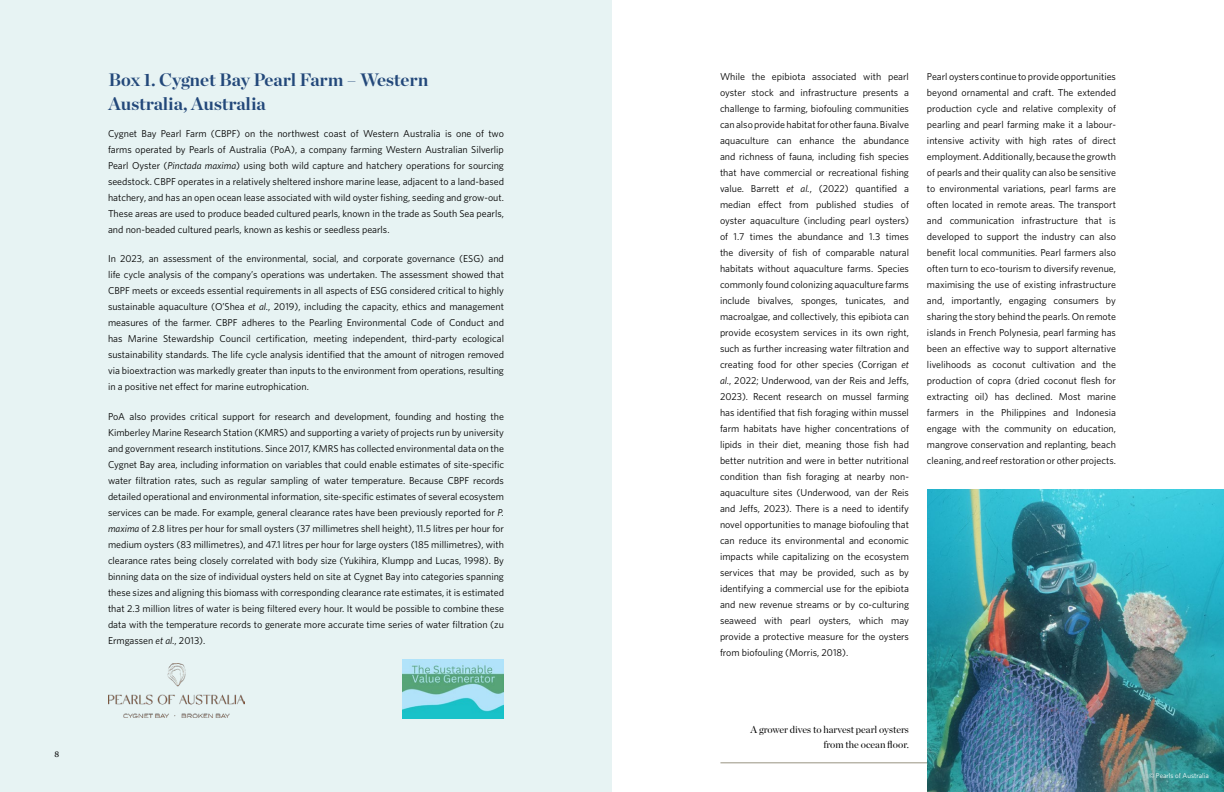
<style>
.page{position:relative;width:1224px;height:792px;background:#fff}
.page>*{position:absolute;margin:0;border:0;box-sizing:border-box;transform-origin:0 0}
.t1{font:700 18px/24px "Chronicle Display";color:#23487a}
.t2{font:10px/16px "Whitney";color:#000;text-align:justify}
.t3{font:10px/15px "Chronicle Display";color:#000;text-align:right}
.t4{font:8px "Georgia";color:#000}
.t5{font:7px "Whitney";color:#fff}
.s1{font-style:italic}
</style>
<div class="page">
<hr style="left:720px;top:763px;width:283px;height:1px;background:#989482">
<div style="left:0;top:0;width:612px;height:792px;background:#e7f3f3"></div>
<img style="left:108px;top:663px;width:137px;height:55px">
<img style="left:402px;top:659px;width:102px;height:60px">
<img style="left:927px;top:490px;width:297px;height:302px">
<p class="t4" style="left:54px;top:748px;width:6px">8</p>
<h1 class="t1" style="left:108px;top:66px;width:321px">Box 1. Cygnet Bay Pearl Farm – Western<br>Australia, Australia</h1>
<p class="t2" style="left:108px;top:125px;width:398px">Cygnet Bay Pearl Farm (CBPF) on the northwest coast of Western Australia is one of two farms operated by Pearls of Australia (PoA), a company farming Western Australian Silverlip Pearl Oyster (<span class="s1">Pinctada maxima</span>) using both wild capture and hatchery operations for sourcing seedstock. CBPF operates in a relatively sheltered inshore marine lease, adjacent to a land-based hatchery, and has an open ocean lease associated with wild oyster fishing, seeding and grow-out.<br>These areas are used to produce beaded cultured pearls, known in the trade as South Sea pearls, and non-beaded cultured pearls, known as keshis or seedless pearls.</p>
<p class="t2" style="left:108px;top:251px;width:398px">In 2023, an assessment of the environmental, social, and corporate governance (ESG) and life cycle analysis of the company’s operations was undertaken. The assessment showed that CBPF meets or exceeds essential requirements in all aspects of ESG considered critical to highly sustainable aquaculture (O’Shea <span class="s1">et al.</span>, 2019), including the capacity, ethics and management measures of the farmer. CBPF adheres to the Pearling Environmental Code of Conduct and has Marine Stewardship Council certification, meeting independent, third-party ecological sustainability standards. The life cycle analysis identified that the amount of nitrogen removed via bioextraction was markedly greater than inputs to the environment from operations, resulting in a positive net effect for marine eutrophication.</p>
<p class="t2" style="left:108px;top:408px;width:398px">PoA also provides critical support for research and development, founding and hosting the Kimberley Marine Research Station (KMRS) and supporting a variety of projects run by university and government research institutions. Since 2017, KMRS has collected environmental data on the Cygnet Bay area, including information on variables that could enable estimates of site-specific water filtration rates, such as regular sampling of water temperature. Because CBPF records detailed operational and environmental information, site-specific estimates of several ecosystem services can be made. For example, general clearance rates have been previously reported for <span class="s1">P. maxima</span> of 2.8 litres per hour for small oysters (37 millimetres shell height), 11.5 litres per hour for medium oysters (83 millimetres), and 47.1 litres per hour for large oysters (185 millimetres), with clearance rates being closely correlated with body size (Yukihira, Klumpp and Lucas, 1998). By binning data on the size of individual oysters held on site at Cygnet Bay into categories spanning these sizes and aligning this biomass with corresponding clearance rate estimates, it is estimated that 2.3 million litres of water is being filtered every hour. It would be possible to combine these data with the temperature records to generate more accurate time series of water filtration (zu Ermgassen <span class="s1">et al.</span>, 2013).</p>
<p class="t2" style="left:720px;top:68px;width:191px">While the epibiota associated with pearl oyster stock and infrastructure presents a challenge to farming, biofouling communities can also provide habitat for other fauna. Bivalve aquaculture can enhance the abundance and richness of fauna, including fish species that have commercial or recreational fishing value. Barrett <span class="s1">et al.</span>, (2022) quantified a median effect from published studies of oyster aquaculture (including pearl oysters) of 1.7 times the abundance and 1.3 times the diversity of fish of comparable natural habitats without aquaculture farms. Species commonly found colonizing aquaculture farms include bivalves, sponges, tunicates, and macroalgae, and collectively, this epibiota can provide ecosystem services in its own right, such as further increasing water filtration and creating food for other species (Corrigan <span class="s1">et al.</span>, 2022; Underwood, van der Reis and Jeffs, 2023). Recent research on mussel farming has identified that fish foraging within mussel farm habitats have higher concentrations of lipids in their diet, meaning those fish had better nutrition and were in better nutritional condition than fish foraging at nearby non&shy;aquaculture sites (Underwood, van der Reis and Jeffs, 2023). There is a need to identify novel opportunities to manage biofouling that can reduce its environmental and economic impacts while capitalizing on the ecosystem services that may be provided, such as by identifying a commercial use for the epibiota and new revenue streams or by co-culturing seaweed with pearl oysters, which may provide a protective measure for the oysters from biofouling (Morris, 2018).</p>
<p class="t2" style="left:927px;top:68px;width:191px">Pearl oysters continue to provide opportunities beyond ornamental and craft. The extended production cycle and relative complexity of pearling and pearl farming make it a labour&shy;intensive activity with high rates of direct employment. Additionally, because the growth of pearls and their quality can also be sensitive to environmental variations, pearl farms are often located in remote areas. The transport and communication infrastructure that is developed to support the industry can also benefit local communities. Pearl farmers also often turn to eco-tourism to diversify revenue, maximising the use of existing infrastructure and, importantly, engaging consumers by sharing the story behind the pearls. On remote islands in French Polynesia, pearl farming has been an effective way to support alternative livelihoods as coconut cultivation and the production of copra (dried coconut flesh for extracting oil) has declined. Most marine farmers in the Philippines and Indonesia engage with the community on education, mangrove conservation and replanting, beach cleaning, and reef restoration or other projects.</p>
<p class="t3" style="left:751px;top:722px;width:160px">A grower dives to harvest pearl oysters from the ocean floor.</p>
<p class="t5" style="left:1149px;top:771px;width:62px">© Pearls of Australia</p>
</div>
